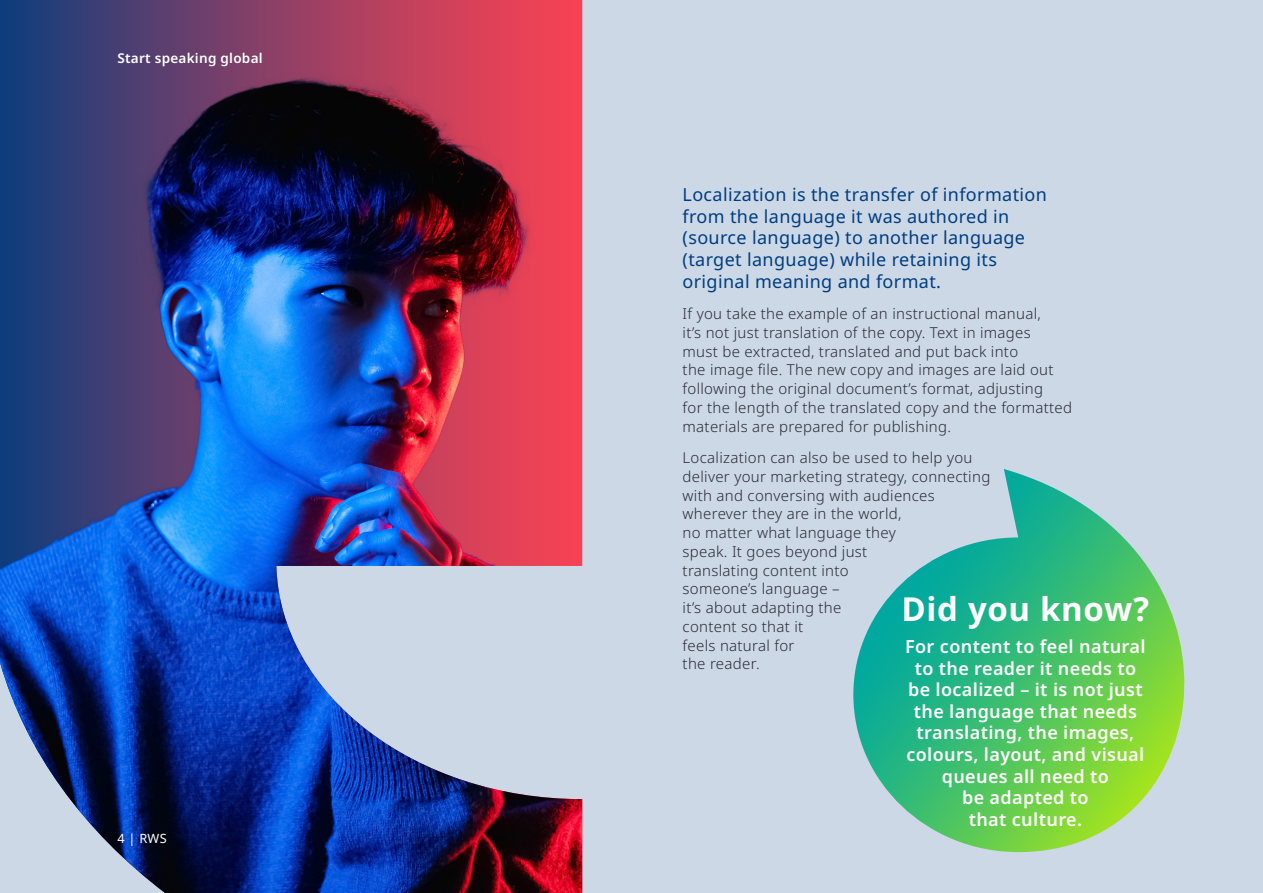
<style>
.page{position:relative;width:1263px;height:893px;background:#ccd8e6}
.page>*{position:absolute;margin:0;border:0;box-sizing:border-box;transform-origin:0 0}
.t1{font:700 33px "Noto Sans";letter-spacing:.02em;color:#fff}
.t2{font:600 18px/21.6px "Noto Sans";letter-spacing:.02em;color:#fff;text-align:center}
.t3{font:18px/21.6px "Noto Sans";letter-spacing:.02em;color:#003d7f}
.t4{font:300 15px/18.8px "Noto Sans";letter-spacing:.02em;color:#292b36}
.t5{font:600 13.5px "Noto Sans";letter-spacing:.02em;color:#fff}
.t6{font:12.75px "Noto Sans";color:#fff}
</style>
<div class="page">
<svg style="left:0;top:0;width:582px;height:44px;background:#8c3f66"></svg>
<img style="left:0;top:44px;width:582px;height:849px">
<svg style="left:853px;top:469px;width:332px;height:383px"></svg>
<p class="t5" style="left:117px;top:49px;width:147px">Start speaking global</p>
<p class="t6" style="left:117px;top:829px;width:51px">4 | RWS</p>
<p class="t3" style="left:683px;top:184px;width:366px">Localization is the transfer of information from the language it was authored in (source language) to another language (target language) while retaining its original meaning and format.</p>
<p class="t4" style="left:683px;top:305px;width:391px">If you take the example of an instructional manual,<br>it’s not just translation of the copy. Text in images<br>must be extracted, translated and put back into<br>the image file. The new copy and images are laid out following the original document’s format, adjusting<br>for the length of the translated copy and the formatted materials are prepared for publishing.</p>
<p class="t4" style="left:683px;top:449px;width:309px">Localization can also be used to help you deliver your marketing strategy, connecting with and conversing with audiences wherever they are in the world,<br>no matter what language they<br>speak. It goes beyond just<br>translating content into<br>someone’s language –<br>it’s about adapting the<br>content so that it<br>feels natural for<br>the reader.</p>
<h1 class="t1" style="left:901px;top:585px;width:249px">Did you know?</h1>
<p class="t2" style="left:905px;top:636px;width:242px">For content to feel natural to the reader it needs to be localized – it is not just the language that needs translating, the images, colours, layout, and visual queues all need to<br>be adapted to<br>that culture.</p>
</div>
